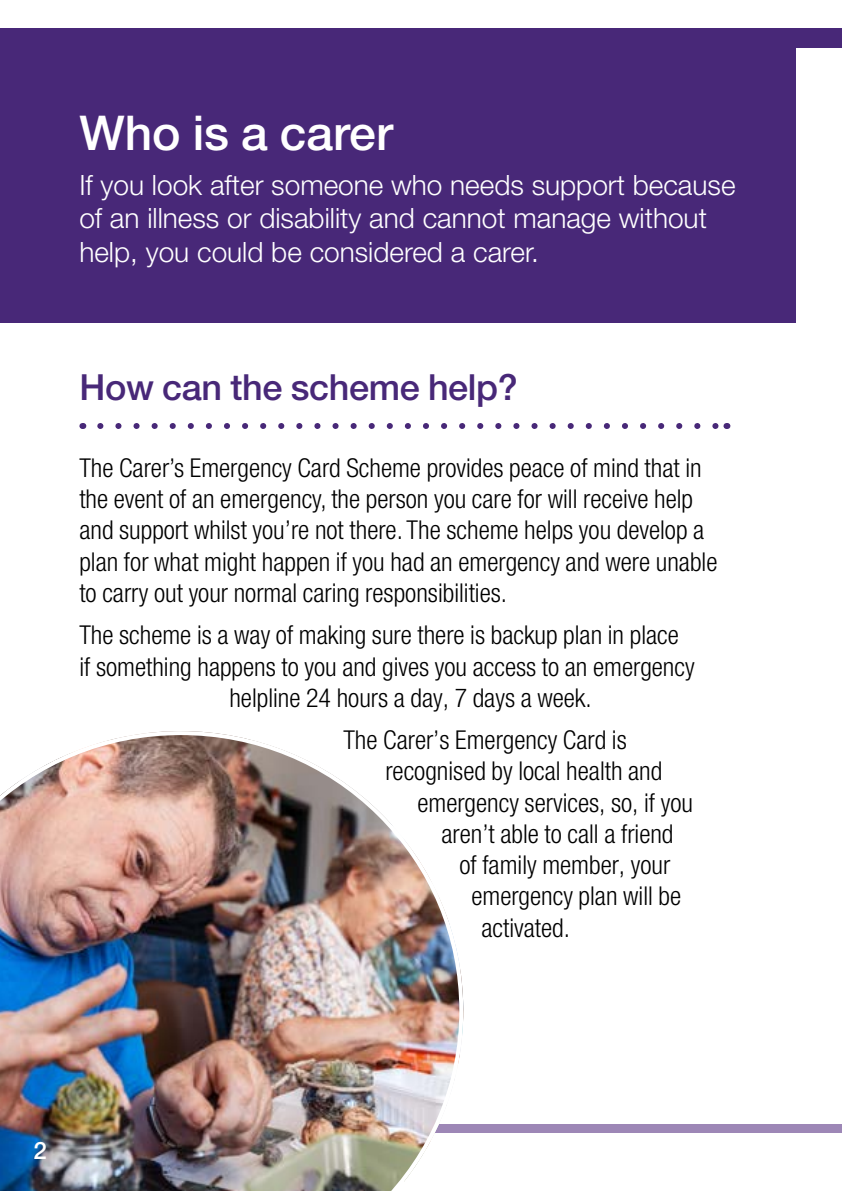
<style>
.page{position:relative;width:842px;height:1191px;background:#fff}
.page>*{position:absolute;margin:0;border:0;box-sizing:border-box;transform-origin:0 0}
.t1{font:500 48px "Helvetica Neue LT";color:#fff}
.t2{font:500 36px "Helvetica Neue LT";letter-spacing:-.01em;color:#482878}
.t3{font:300 28px/33.6px "Helvetica Neue LT";color:#fff}
.t4{font:300 condensed 26px/31.2px "Helvetica Neue LT";color:#000}
.t5{font:500 24px "Helvetica Neue LT";color:#fff}
</style>
<div class="page">
<div style="left:0;top:1124px;width:842px;height:9px;background:#9d87b6"></div>
<div style="left:0;top:28px;width:842px;height:20px;background:#482878"></div>
<div style="left:0;top:30px;width:796px;height:292px;background:#482878"></div>
<svg style="left:100px;top:423px;width:617px;height:6px"></svg>
<img style="left:0;top:731px;width:464px;height:460px">
<h1 class="t1" style="left:79px;top:104px;width:315px">Who is a carer</h1>
<p class="t3" style="left:79px;top:167px;width:658px">If you look after someone who needs support because of an illness or disability and cannot manage without help, you could be considered a carer.</p>
<h2 class="t2" style="left:79px;top:366px;width:440px">How can the scheme help?</h2>
<p class="t4" style="left:79px;top:452px;width:640px">The Carer’s Emergency Card Scheme provides peace of mind that in the event of an emergency, the person you care for will receive help and support whilst you’re not there. The scheme helps you develop a plan for what might happen if you had an emergency and were unable to carry out your normal caring responsibilities.</p>
<p class="t4" style="left:79px;top:619px;width:601px">The scheme is a way of making sure there is backup plan in place</p>
<p class="t4" style="left:79px;top:650px;width:617px">if something happens to you and gives you access to an emergency</p>
<p class="t4" style="left:229px;top:682px;width:364px">helpline 24 hours a day, 7 days a week.</p>
<p class="t4" style="left:343px;top:724px;width:285px">The Carer’s Emergency Card is</p>
<p class="t4" style="left:385px;top:755px;width:278px">recognised by local health and</p>
<p class="t4" style="left:417px;top:787px;width:277px">emergency services, so, if you</p>
<p class="t4" style="left:441px;top:818px;width:234px">aren’t able to call a friend</p>
<p class="t4" style="left:459px;top:849px;width:212px">of family member, your</p>
<p class="t4" style="left:471px;top:880px;width:211px">emergency plan will be</p>
<p class="t4" style="left:481px;top:911px;width:90px">activated.</p>
<p class="t5" style="left:33px;top:1135px;width:15px">2</p>
</div>
